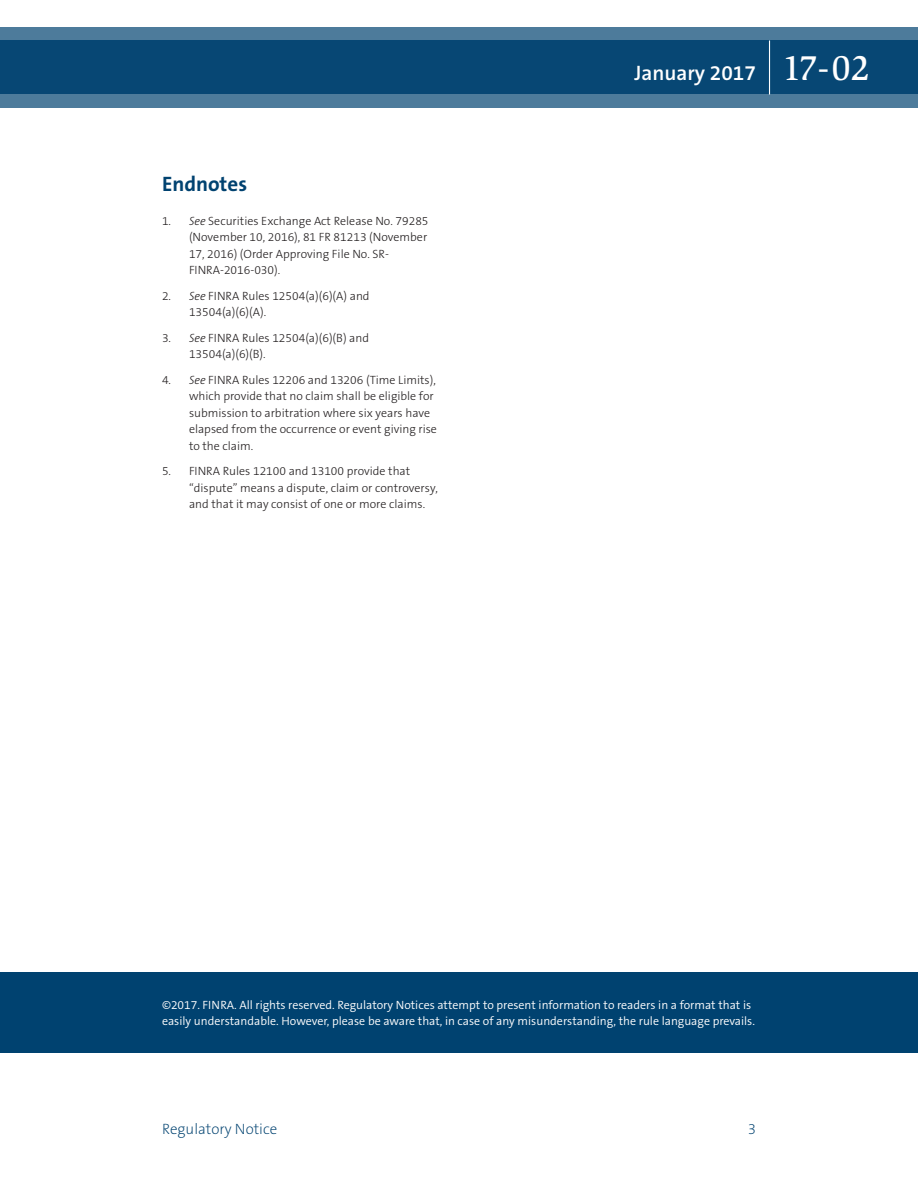
<style>
.page{position:relative;width:918px;height:1188px;background:#fff}
.page>*{position:absolute;margin:0;border:0;box-sizing:border-box;transform-origin:0 0}
.t1{font:600 21px "The Sans B6";color:#fff}
.t2{font:700 21px "The Sans B7";color:#004270}
.t3{font:200 15px "The Sans B2";color:#004270}
.t4{font:300 12px/16.5px "The Sans B3";color:#231f20}
.t5{font:300 12px/16.5px "The Sans B4";color:#fff}
.s1{font-style:italic}
.s2{font-family:"Slimbach LT";font-weight:500;font-size:36px}
</style>
<div class="page">
<div style="left:0;top:972px;width:918px;height:81px;background:#004270"></div>
<svg style="left:0;top:27px;width:918px;height:81px;background:#1e5881"></svg>
<hr style="left:769px;top:40px;width:1px;height:54px;background:#fff">
<h1 class="t2" style="left:162px;top:173px;width:87px">Endnotes</h1>
<p class="t4" style="left:189px;top:213px;width:241px;text-indent:-27px">1. <span class="s1">See</span> Securities Exchange Act Release No. 79285 (November 10, 2016), 81 FR 81213 (November 17, 2016) (Order Approving File No. SR-FINRA-2016-030).</p>
<p class="t4" style="left:189px;top:288px;width:182px;text-indent:-27px">2. <span class="s1">See</span> FINRA Rules 12504(a)(6)(A) and<br>13504(a)(6)(A).</p>
<p class="t4" style="left:189px;top:330px;width:182px;text-indent:-27px">3. <span class="s1">See</span> FINRA Rules 12504(a)(6)(B) and<br>13504(a)(6)(B).</p>
<p class="t4" style="left:189px;top:372px;width:250px;text-indent:-27px">4. <span class="s1">See</span> FINRA Rules 12206 and 13206 (Time Limits), which provide that no claim shall be eligible for submission to arbitration where six years have elapsed from the occurrence or event giving rise to the claim.</p>
<p class="t4" style="left:189px;top:463px;width:251px;text-indent:-27px">5. FINRA Rules 12100 and 13100 provide that “dispute” means a dispute, claim or controversy, and that it may consist of one or more claims.</p>
<h1 class="t1" style="left:634px;top:62px;width:237px">January 2017 <span class="s2">17-02</span></h1>
<p class="t5" style="left:162px;top:997px;width:594px">©2017. FINRA. All rights reserved. Regulatory Notices attempt to present information to readers in a format that is easily understandable. However, please be aware that, in case of any misunderstanding, the rule language prevails.</p>
<p class="t3" style="left:162px;top:1121px;width:117px">Regulatory Notice</p>
<p class="t3" style="left:748px;top:1121px;width:10px">3</p>
</div>
